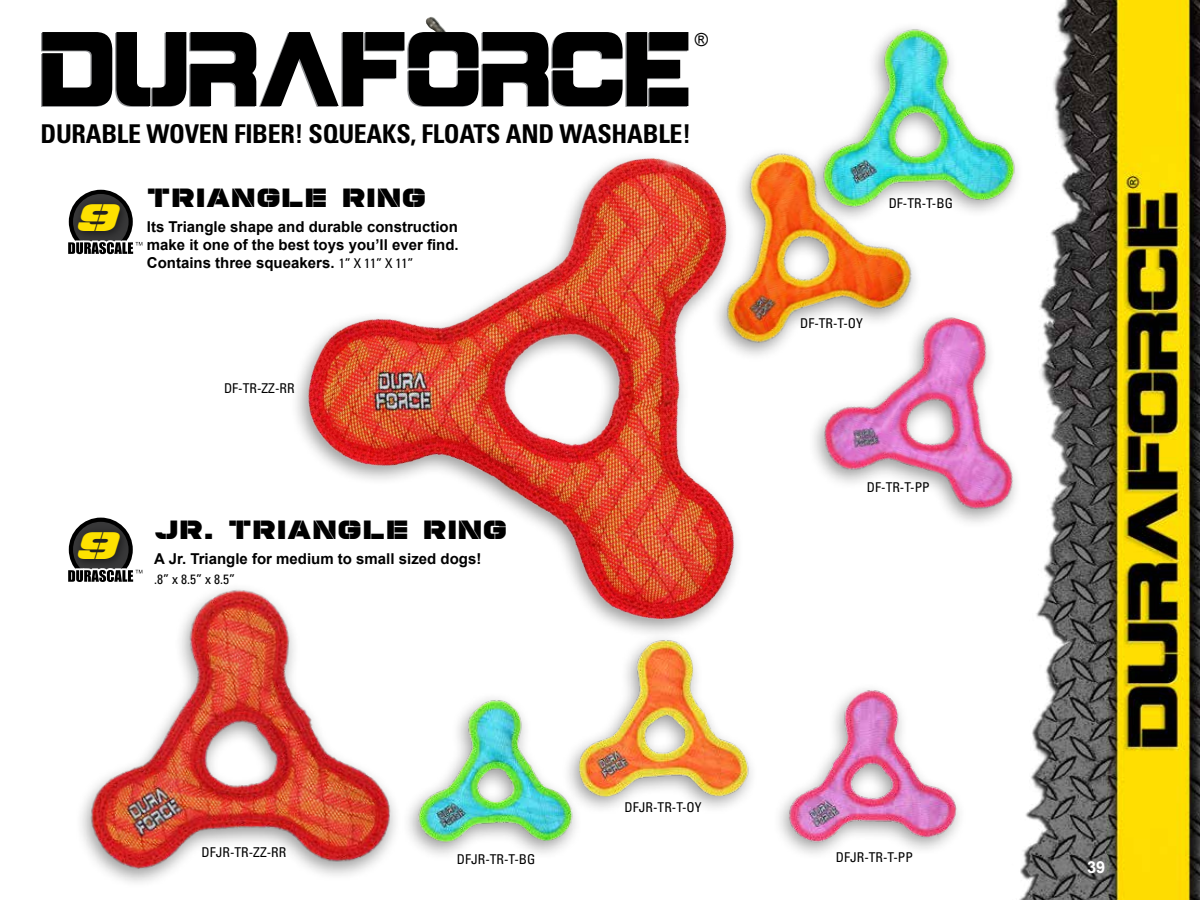
<style>
.page{position:relative;width:1200px;height:900px;background:#fff}
.page>*{position:absolute;margin:0;border:0;box-sizing:border-box;transform-origin:0 0}
.t1{font:italic 39.15px "Steiner";color:#fee100;scale:1.13 1}
.t2{font:27px "Coulson";letter-spacing:.03em;color:#000}
.t3{font:700 condensed 25.95px "Univers LT";letter-spacing:-.01em;color:#000}
.t4{font:18px "Arial";color:#000}
.t5{font:700 16.5px "Arial";color:#fff}
.t6{font:700 15px/18px "Arial";color:#000;text-align:justify}
.t7{font:condensed 13.5px "Univers LT";color:#000}
.s1{font-family:"Univers LT";font-weight:400;font-stretch:condensed;font-size:13.5px}
</style>
<div class="page">
<img style="left:929px;top:32px;width:76px;height:180px">
<img style="left:71px;top:562px;width:325px;height:321px">
<img style="left:929px;top:316px;width:76px;height:207px">
<img style="left:245px;top:16px;width:684px;height:660px">
<img style="left:779px;top:689px;width:181px;height:162px">
<div style="left:561px;top:632px;width:198px;height:183px;background:#fff"></div>
<img style="left:583px;top:639px;width:169px;height:170px">
<img style="left:408px;top:698px;width:174px;height:157px">
<svg style="left:69px;top:190px;width:64px;height:64px"></svg>
<svg style="left:68px;top:241px;width:75px;height:14px"></svg>
<div style="left:72px;top:197px;width:59px;height:45px;background:#000;opacity:.52"></div>
<svg style="left:69px;top:518px;width:64px;height:64px"></svg>
<svg style="left:68px;top:568px;width:76px;height:16px"></svg>
<div style="left:72px;top:524px;width:59px;height:46px;background:#000;opacity:.52"></div>
<svg style="left:41px;top:32px;width:647px;height:75px"></svg>
<img style="left:1005px;top:0;width:195px;height:900px">
<p class="t4" style="left:695px;top:28px;width:15px">®</p>
<h3 class="t3" style="left:40px;top:118px;width:652px">DURABLE WOVEN FIBER! SQUEAKS, FLOATS AND WASHABLE!</h3>
<h1 class="t1" style="left:77px;top:193px;width:36px">9</h1>
<h2 class="t2" style="left:147px;top:179px;width:281px">TRIANGLE RING</h2>
<p class="t6" style="left:147px;top:218px;width:313px">Its Triangle shape and durable construction make it one of the best toys you’ll ever find.<br>Contains three squeakers. <span class="s1">1” X 11” X 11”</span></p>
<p class="t7" style="left:224px;top:380px;width:72px">DF-TR-ZZ-RR</p>
<h1 class="t1" style="left:77px;top:520px;width:36px">9</h1>
<h2 class="t2" style="left:154px;top:511px;width:355px">jr. TRIANGLE RING</h2>
<p class="t6" style="left:154px;top:550px;width:329px">A Jr. Triangle for medium to small sized dogs!</p>
<p class="t7" style="left:154px;top:571px;width:82px">.8” x 8.5” x 8.5”</p>
<p class="t7" style="left:202px;top:843px;width:86px">DFJR-TR-ZZ-RR</p>
<p class="t7" style="left:457px;top:851px;width:80px">DFJR-TR-T-BG</p>
<p class="t7" style="left:625px;top:798px;width:78px">DFJR-TR-T-OY</p>
<p class="t7" style="left:889px;top:195px;width:66px">DF-TR-T-BG</p>
<p class="t7" style="left:800px;top:315px;width:64px">DF-TR-T-OY</p>
<p class="t7" style="left:867px;top:479px;width:64px">DF-TR-T-PP</p>
<p class="t7" style="left:836px;top:849px;width:79px">DFJR-TR-T-PP</p>
<p class="t5" style="left:1087px;top:856px;width:20px">39</p>
</div>
